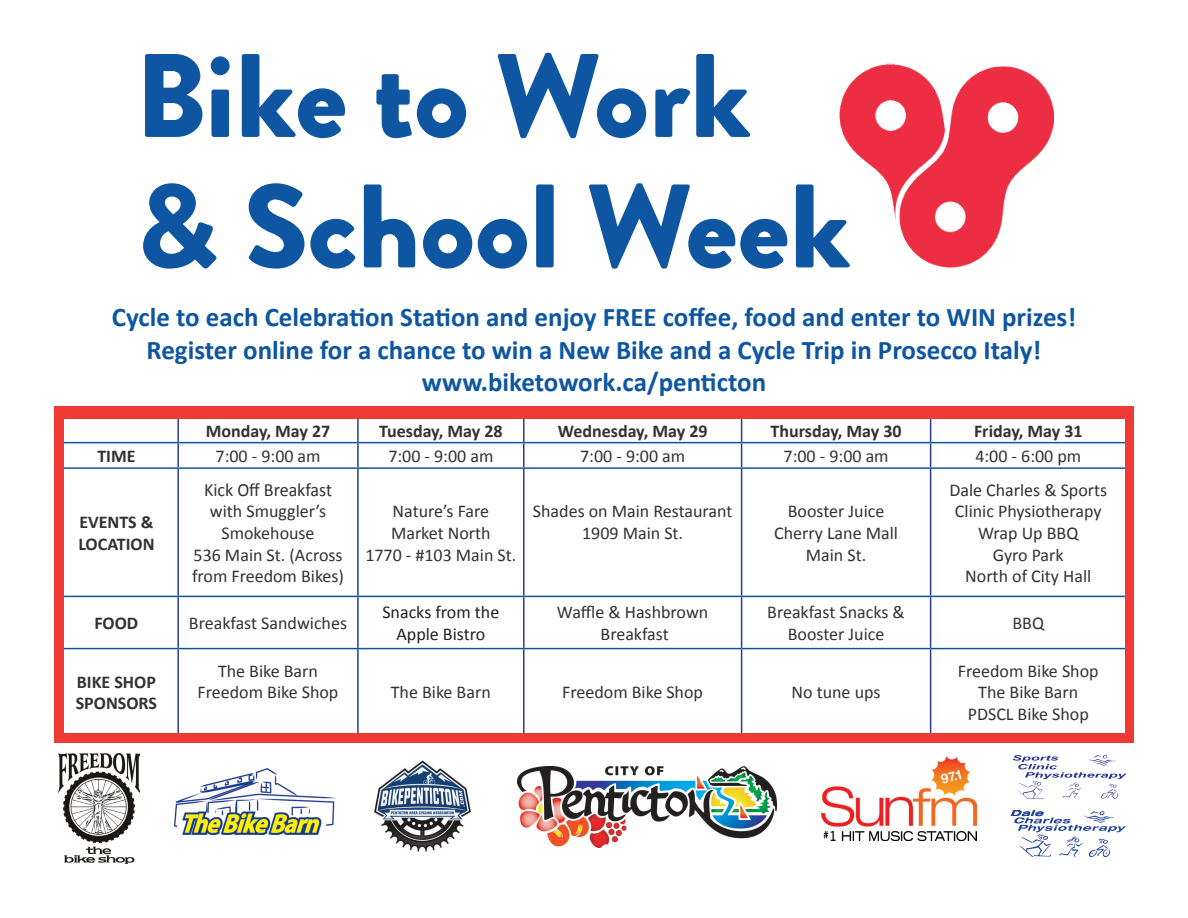
<style>
.page{position:relative;width:1188px;height:918px;background:#fff}
.page>*{position:absolute;margin:0;border:0;box-sizing:border-box;transform-origin:0 0}
.t1{font:900 118.5px/130.5px "Brandon Grotesque";color:#0e56a1}
.t2{font:700 27px/32.4px "Calibri";color:#0e56a1;text-align:center}
.t3{font:18.75px "Calibri";color:#313232;scale:.96 1}
.t4{font:18px/21.6px "Calibri";color:#313232;text-align:center}
.t5{font:700 18px/21.6px "Calibri";color:#313232}
.t6{font:18px/21.6px "Calibri";color:#231f20;text-align:center}
</style>
<div class="page">
<hr style="left:177px;top:418px;width:2px;height:24px;background:#253f8e">
<hr style="left:357px;top:418px;width:2px;height:24px;background:#253f8e">
<hr style="left:523px;top:418px;width:2px;height:24px;background:#253f8e">
<hr style="left:177px;top:443px;width:2px;height:24px;background:#253f8e">
<hr style="left:357px;top:443px;width:2px;height:24px;background:#253f8e">
<hr style="left:523px;top:443px;width:2px;height:24px;background:#253f8e">
<svg style="left:741px;top:418px;width:1px;height:49px"></svg>
<svg style="left:930px;top:418px;width:1px;height:49px"></svg>
<hr style="left:177px;top:469px;width:2px;height:127px;background:#253f8e">
<hr style="left:357px;top:469px;width:2px;height:127px;background:#253f8e">
<hr style="left:523px;top:469px;width:2px;height:127px;background:#253f8e">
<hr style="left:741px;top:469px;width:1px;height:127px;background:#253f8e">
<hr style="left:930px;top:469px;width:1px;height:127px;background:#253f8e">
<hr style="left:177px;top:597px;width:2px;height:51px;background:#253f8e">
<hr style="left:357px;top:597px;width:2px;height:51px;background:#253f8e">
<hr style="left:523px;top:597px;width:2px;height:51px;background:#253f8e">
<hr style="left:741px;top:597px;width:1px;height:51px;background:#253f8e">
<hr style="left:930px;top:597px;width:1px;height:51px;background:#253f8e">
<hr style="left:177px;top:649px;width:2px;height:85px;background:#253f8e">
<hr style="left:357px;top:649px;width:2px;height:85px;background:#253f8e">
<hr style="left:523px;top:649px;width:2px;height:85px;background:#253f8e">
<hr style="left:741px;top:649px;width:1px;height:85px;background:#253f8e">
<hr style="left:930px;top:649px;width:1px;height:85px;background:#253f8e">
<hr style="left:54px;top:442px;width:124px;height:1px;background:#0e56a1">
<hr style="left:178px;top:442px;width:180px;height:1px;background:#0e56a1">
<hr style="left:358px;top:442px;width:166px;height:1px;background:#0e56a1">
<hr style="left:524px;top:442px;width:218px;height:1px;background:#0e56a1">
<hr style="left:742px;top:442px;width:189px;height:1px;background:#0e56a1">
<hr style="left:931px;top:442px;width:196px;height:1px;background:#0e56a1">
<hr style="left:54px;top:467px;width:124px;height:2px;background:#0e56a1">
<hr style="left:178px;top:467px;width:180px;height:2px;background:#0e56a1">
<hr style="left:358px;top:467px;width:166px;height:2px;background:#0e56a1">
<hr style="left:524px;top:467px;width:218px;height:2px;background:#0e56a1">
<hr style="left:742px;top:467px;width:189px;height:2px;background:#0e56a1">
<hr style="left:931px;top:467px;width:196px;height:2px;background:#0e56a1">
<hr style="left:54px;top:596px;width:124px;height:1px;background:#0e56a1">
<hr style="left:178px;top:596px;width:180px;height:1px;background:#0e56a1">
<hr style="left:358px;top:596px;width:166px;height:1px;background:#0e56a1">
<hr style="left:524px;top:596px;width:218px;height:1px;background:#0e56a1">
<hr style="left:742px;top:596px;width:189px;height:1px;background:#0e56a1">
<hr style="left:931px;top:596px;width:196px;height:1px;background:#0e56a1">
<hr style="left:54px;top:648px;width:124px;height:1px;background:#0e56a1">
<hr style="left:178px;top:648px;width:180px;height:1px;background:#0e56a1">
<hr style="left:358px;top:648px;width:166px;height:1px;background:#0e56a1">
<hr style="left:524px;top:648px;width:218px;height:1px;background:#0e56a1">
<hr style="left:742px;top:648px;width:189px;height:1px;background:#0e56a1">
<hr style="left:931px;top:648px;width:196px;height:1px;background:#0e56a1">
<div style="left:54px;top:734px;width:1080px;height:9px;background:#ee3934"></div>
<div style="left:54px;top:406px;width:1080px;height:12px;background:#ee3934"></div>
<div style="left:54px;top:406px;width:10px;height:330px;background:#ee3934"></div>
<div style="left:1125px;top:413px;width:9px;height:322px;background:#ee3934"></div>
<img style="left:839px;top:64px;width:214px;height:204px">
<svg style="left:1013px;top:755px;width:114px;height:44px"></svg>
<svg style="left:1011px;top:810px;width:115px;height:47px"></svg>
<img style="left:374px;top:760px;width:97px;height:92px">
<img style="left:821px;top:757px;width:155px;height:83px">
<img style="left:59px;top:754px;width:81px;height:110px">
<img style="left:517px;top:766px;width:260px;height:81px">
<img style="left:175px;top:768px;width:160px;height:66px">
<h1 class="t1" style="left:135px;top:32px;width:717px">Bike to Work &amp; School Week</h1>
<h2 class="t2" style="left:112px;top:300px;width:966px">Cycle to each Celebration Station and enjoy FREE coffee, food and enter to WIN prizes!<br>Register online for a chance to win a New Bike and a Cycle Trip in Prosecco Italy! www.biketowork.ca/penticton</h2>
<p class="t5" style="left:206px;top:419px;width:126px">Monday, May 27</p>
<p class="t5" style="left:379px;top:419px;width:125px">Tuesday, May 28</p>
<p class="t5" style="left:558px;top:419px;width:151px">Wednesday, May 29</p>
<p class="t5" style="left:771px;top:419px;width:133px">Thursday, May 30</p>
<p class="t5" style="left:974px;top:419px;width:110px">Friday, May 31</p>
<p class="t5" style="left:97px;top:445px;width:40px">TIME</p>
<p class="t4" style="left:216px;top:445px;width:107px">7:00 - 9:00 am</p>
<p class="t4" style="left:388px;top:445px;width:107px">7:00 - 9:00 am</p>
<p class="t4" style="left:580px;top:445px;width:107px">7:00 - 9:00 am</p>
<p class="t4" style="left:784px;top:445px;width:107px">7:00 - 9:00 am</p>
<p class="t4" style="left:975px;top:445px;width:107px">4:00 - 6:00 pm</p>
<p class="t5" style="left:78px;top:511px;width:78px">EVENTS &amp;<br>LOCATION</p>
<p class="t3" style="left:204px;top:478px;width:135px">Kick Off Breakfast</p>
<p class="t4" style="left:192px;top:500px;width:154px">with Smuggler’s<br>Smokehouse<br>536 Main St. (Across from Freedom Bikes)</p>
<p class="t4" style="left:365px;top:500px;width:153px">Nature’s Fare<br>Market North<br>1770 - #103 Main St.</p>
<p class="t4" style="left:533px;top:500px;width:201px">Shades on Main Restaurant<br>1909 Main St.</p>
<p class="t4" style="left:774px;top:500px;width:125px">Booster Juice<br>Cherry Lane Mall<br>Main St.</p>
<p class="t4" style="left:949px;top:478px;width:159px">Dale Charles &amp; Sports<br>Clinic Physiotherapy<br>Wrap Up BBQ<br>Gyro Park<br>North of City Hall</p>
<p class="t5" style="left:95px;top:612px;width:45px">FOOD</p>
<p class="t4" style="left:189px;top:612px;width:160px">Breakfast Sandwiches</p>
<p class="t6" style="left:382px;top:601px;width:118px">Snacks from the<br>Apple Bistro</p>
<p class="t4" style="left:557px;top:601px;width:153px">Waffle &amp; Hashbrown<br>Breakfast</p>
<p class="t4" style="left:767px;top:601px;width:139px">Breakfast Snacks &amp;<br>Booster Juice</p>
<p class="t4" style="left:1012px;top:612px;width:33px">BBQ</p>
<p class="t5" style="left:76px;top:670px;width:83px">BIKE SHOP<br>SPONSORS</p>
<p class="t4" style="left:198px;top:659px;width:142px">The Bike Barn<br>Freedom Bike Shop</p>
<p class="t4" style="left:958px;top:659px;width:142px">Freedom Bike Shop<br>The Bike Barn<br>PDSCL Bike Shop</p>
<p class="t4" style="left:391px;top:681px;width:101px">The Bike Barn</p>
<p class="t4" style="left:562px;top:681px;width:142px">Freedom Bike Shop</p>
<p class="t4" style="left:792px;top:681px;width:91px">No tune ups</p>
</div>
